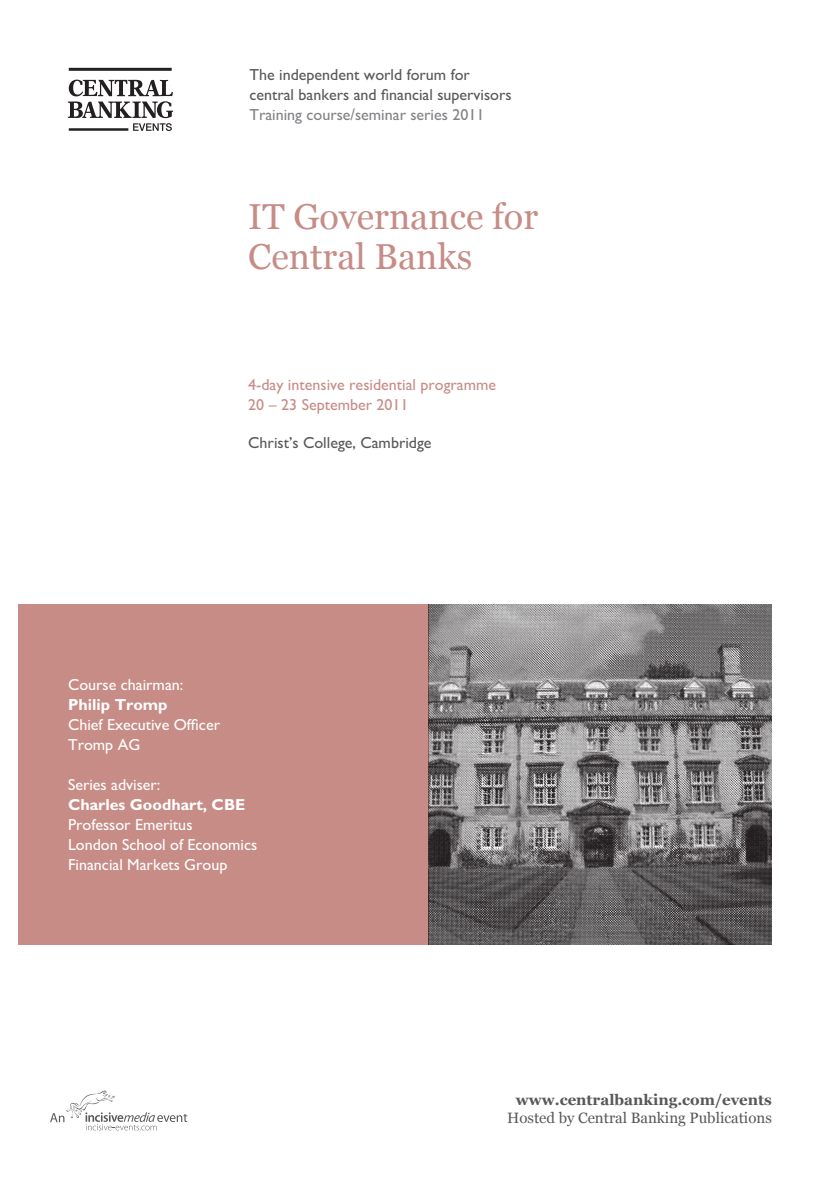
<style>
.page{position:relative;width:840px;height:1191px;background:#fff}
.page>*{position:absolute;margin:0;border:0;box-sizing:border-box;transform-origin:0 0}
.t1{font:36px/40px "Georgia";color:#c78c86}
.t2{font:16px/20px "M Gill Sans";color:#fff}
.t3{font:16px/20px "M Gill Sans";color:#57585a}
.t4{font:16px/20px "M Gill Sans";color:#c78c86}
.t5{font:16px "M Gill Sans";color:#808285}
.t6{font:700 16px "M Gill Sans";color:#fff}
.t7{font:15px "Georgia";color:#57585a}
.t8{font:700 15px "Georgia";color:#57585a}
</style>
<div class="page">
<div style="left:0;top:604px;width:428px;height:340px;background:#c78c86"></div>
<img style="left:428px;top:604px;width:343px;height:340px">
<svg style="left:50px;top:1090px;width:137px;height:40px"></svg>
<svg style="left:68px;top:80px;width:105px;height:51px"></svg>
<hr style="left:69px;top:68px;width:102px;height:3px;background:#231f20">
<hr style="left:69px;top:128px;width:59px;height:3px;background:#231f20">
<div style="left:0;top:600px;width:17px;height:349px;background:#fff"></div>
<p class="t3" style="left:249px;top:65px;width:263px">The independent world forum for central bankers and financial supervisors</p>
<p class="t5" style="left:249px;top:106px;width:236px">Training course/seminar series 2011</p>
<h1 class="t1" style="left:248px;top:196px;width:291px">IT Governance for<br>Central Banks</h1>
<p class="t4" style="left:248px;top:374px;width:249px">4-day intensive residential programme<br>20 – 23 September 2011</p>
<p class="t3" style="left:248px;top:432px;width:185px">Christ’s College, Cambridge</p>
<p class="t2" style="left:68px;top:675px;width:117px">Course chairman:</p>
<p class="t6" style="left:68px;top:696px;width:101px">Philip Tromp</p>
<p class="t2" style="left:68px;top:715px;width:153px">Chief Executive Officer<br>Tromp AG</p>
<p class="t2" style="left:68px;top:775px;width:94px">Series adviser:</p>
<p class="t6" style="left:68px;top:796px;width:179px">Charles Goodhart, CBE</p>
<p class="t2" style="left:68px;top:815px;width:191px">Professor Emeritus<br>London School of Economics<br>Financial Markets Group</p>
<p class="t8" style="left:515px;top:1090px;width:257px">www.centralbanking.com/events</p>
<p class="t7" style="left:507px;top:1108px;width:266px">Hosted by Central Banking Publications</p>
</div>
